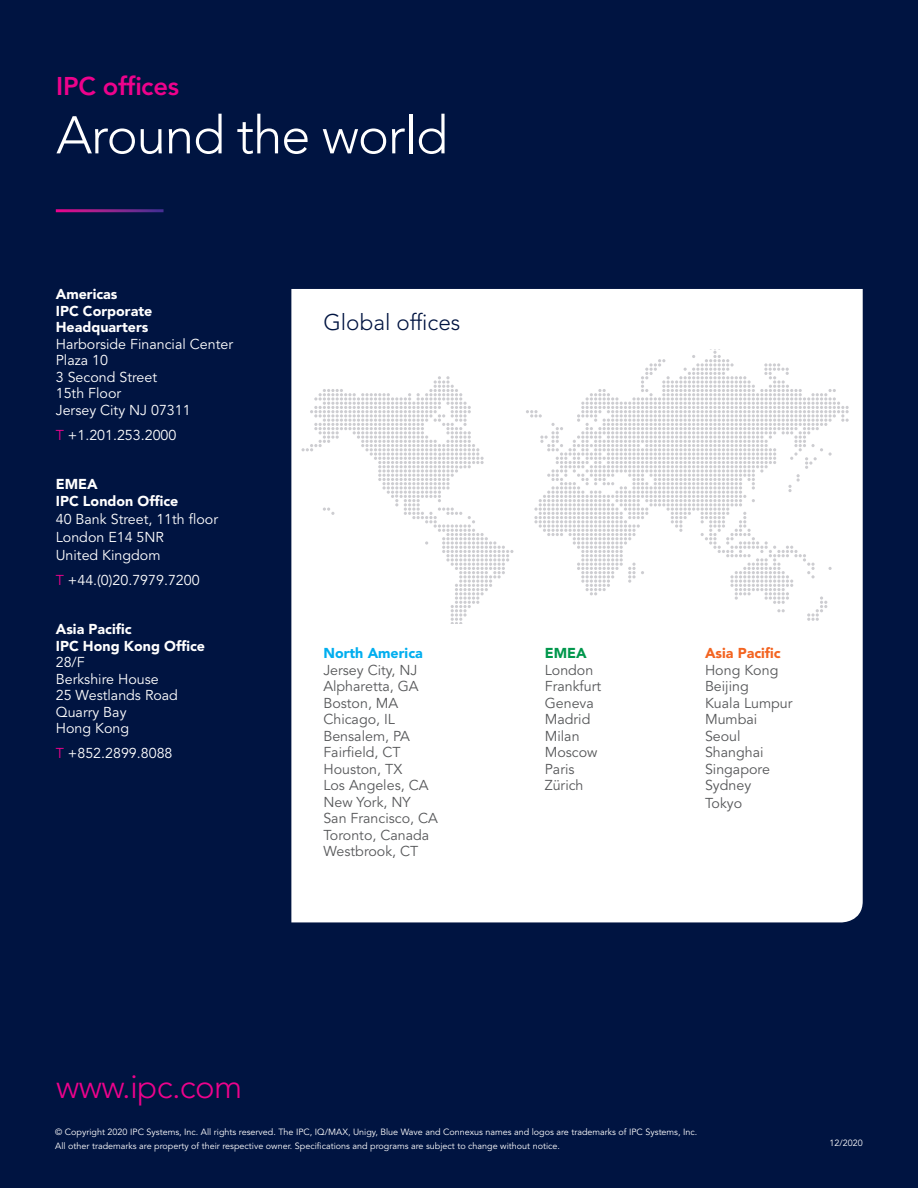
<style>
.page{position:relative;width:918px;height:1188px;background:#001441}
.page>*{position:absolute;margin:0;border:0;box-sizing:border-box;transform-origin:0 0}
.t1{font:300 52.5px "Avenir LT Std";letter-spacing:-.02em;color:#fff}
.t2{font:300 33px "Avenir LT Std";letter-spacing:-.02em;color:#ed028c}
.t3{font:800 25.5px "Avenir LT Std";letter-spacing:-.01em;color:#ed028c}
.t4{font:300 22.5px "Avenir LT Std";color:#001441}
.t5{font:14.25px/16.5px "Avenir LT Std";color:#57585a}
.t6{font:14.25px/16.5px "Avenir LT Std";color:#fff}
.t7{font:900 14.25px/16.5px "Avenir LT Std";color:#fff}
.t8{font:900 14.25px "Avenir LT Std";color:#00aeef}
.t9{font:900 14.25px "Avenir LT Std";color:#f36421}
.t10{font:900 14.25px "Avenir LT Std";color:#00974c}
.t11{font:9px/13.5px "Avenir LT Std";color:#fff}
.s1{color:#ed028c}
</style>
<div class="page">
<hr style="left:56px;top:209px;width:108px;height:3px;background:#fff">
<div style="left:291px;top:289px;width:572px;height:633px;background:#fff"></div>
<svg style="left:526px;top:349px;width:323px;height:272px;background:#f5f5f6"></svg>
<svg style="left:302px;top:376px;width:211px;height:247px;background:#f8f8f8"></svg>
<h3 class="t3" style="left:56px;top:71px;width:124px">IPC offices</h3>
<h1 class="t1" style="left:56px;top:104px;width:393px">Around the world</h1>
<p class="t7" style="left:56px;top:286px;width:98px">Americas<br>IPC Corporate<br>Headquarters</p>
<p class="t6" style="left:56px;top:336px;width:179px">Harborside Financial Center<br>Plaza 10<br>3 Second Street<br>15th Floor<br>Jersey City NJ 07311</p>
<p class="t6" style="left:56px;top:427px;width:122px"><span class="s1">T</span> +1.201.253.2000</p>
<p class="t7" style="left:56px;top:476px;width:124px">EMEA<br>IPC London Office</p>
<p class="t6" style="left:56px;top:510px;width:164px;line-height:18px">40 Bank Street, 11th floor<br>London E14 5NR<br>United Kingdom</p>
<p class="t6" style="left:56px;top:572px;width:145px"><span class="s1">T</span> +44.(0)20.7979.7200</p>
<p class="t7" style="left:56px;top:621px;width:151px">Asia Pacific<br>IPC Hong Kong Office</p>
<p class="t6" style="left:56px;top:654px;width:124px">28/F<br>Berkshire House<br>25 Westlands Road<br>Quarry Bay<br>Hong Kong</p>
<p class="t6" style="left:56px;top:745px;width:118px"><span class="s1">T</span> +852.2899.8088</p>
<h3 class="t4" style="left:323px;top:310px;width:139px">Global offices</h3>
<p class="t8" style="left:323px;top:645px;width:101px">North America</p>
<p class="t5" style="left:323px;top:662px;width:116px">Jersey City, NJ<br>Alpharetta, GA<br>Boston, MA<br>Chicago, IL<br>Bensalem, PA<br>Fairfield, CT<br>Houston, TX<br>Los Angeles, CA<br>New York, NY<br>San Francisco, CA<br>Toronto, Canada<br>Westbrook, CT</p>
<p class="t10" style="left:545px;top:645px;width:43px">EMEA</p>
<p class="t5" style="left:545px;top:662px;width:58px">London<br>Frankfurt<br>Geneva<br>Madrid<br>Milan<br>Moscow<br>Paris<br>Zürich</p>
<p class="t9" style="left:705px;top:645px;width:77px">Asia Pacific</p>
<p class="t5" style="left:705px;top:662px;width:89px">Hong Kong<br>Beijing<br>Kuala Lumpur<br>Mumbai<br>Seoul<br>Shanghai<br>Singapore<br>Sydney</p>
<p class="t5" style="left:705px;top:796px;width:39px">Tokyo</p>
<h2 class="t2" style="left:56px;top:1067px;width:187px">www.ipc.com</h2>
<p class="t11" style="left:55px;top:1126px;width:644px">© Copyright 2020 IPC Systems, Inc. All rights reserved. The IPC, IQ/MAX, Unigy, Blue Wave and Connexus names and logos are trademarks of IPC Systems, Inc.<br>All other trademarks are property of their respective owner. Specifications and programs are subject to change without notice.</p>
<p class="t11" style="left:829px;top:1136px;width:35px">12/2020</p>
</div>
